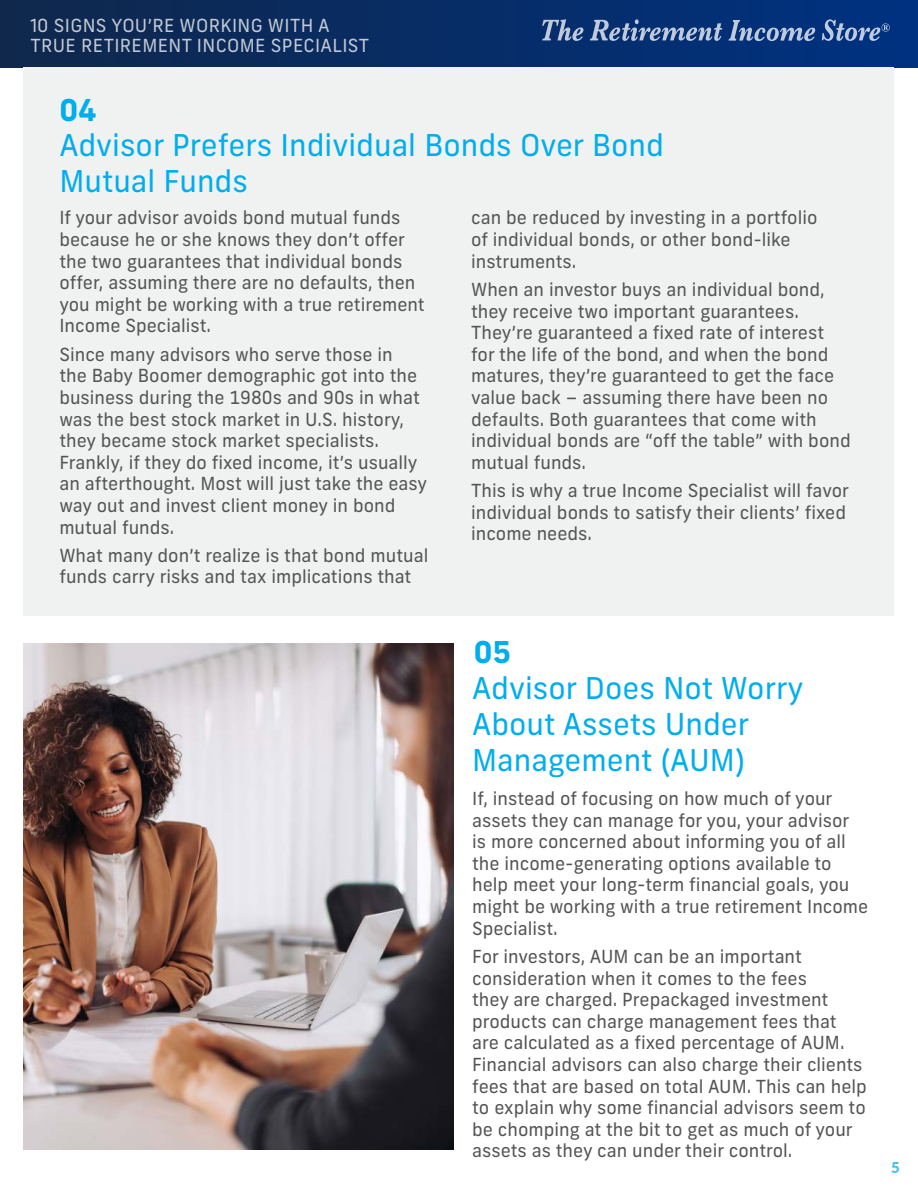
<style>
.page{position:relative;width:918px;height:1188px;background:#fff}
.page>*{position:absolute;margin:0;border:0;box-sizing:border-box;transform-origin:0 0}
.t1{font:30px/36px "Frank New";color:#00adef}
.t2{font:700 30px "Frank New";color:#00adef}
.t3{font:18px/21.6px "Frank New";color:#535453}
.t4{font:18px/20.2px "Frank New";letter-spacing:.02em;color:#fff}
.t5{font:900 15px "Lato";color:#4dc1e6}
</style>
<div class="page">
<img style="left:0;top:0;width:918px;height:68px">
<svg style="left:542px;top:19px;width:41px;height:22px"></svg>
<svg style="left:590px;top:15px;width:225px;height:26px"></svg>
<img style="left:610px;top:15px;width:197px;height:6px">
<svg style="left:822px;top:19px;width:68px;height:22px"></svg>
<div style="left:24px;top:67px;width:870px;height:549px;background:#f0f1f1"></div>
<img style="left:24px;top:644px;width:430px;height:505px">
<p class="t4" style="left:30px;top:15px;width:340px">10 SIGNS YOU’RE WORKING WITH A<br>TRUE RETIREMENT INCOME SPECIALIST</p>
<h1 class="t2" style="left:59px;top:98px;width:39px">04</h1>
<h1 class="t1" style="left:59px;top:130px;width:606px">Advisor Prefers Individual Bonds Over Bond<br>Mutual Funds</h1>
<p class="t3" style="left:59px;top:209px;width:367px">If your advisor avoids bond mutual funds because he or she knows they don’t offer the two guarantees that individual bonds offer, assuming there are no defaults, then you might be working with a true retirement Income Specialist.</p>
<p class="t3" style="left:59px;top:345px;width:369px">Since many advisors who serve those in<br>the Baby Boomer demographic got into the business during the 1980s and 90s in what was the best stock market in U.S. history, they became stock market specialists.<br>Frankly, if they do fixed income, it’s usually an afterthought. Most will just take the easy way out and invest client money in bond mutual funds.</p>
<p class="t3" style="left:59px;top:546px;width:371px">What many don’t realize is that bond mutual funds carry risks and tax implications that</p>
<p class="t3" style="left:471px;top:209px;width:348px">can be reduced by investing in a portfolio of individual bonds, or other bond-like instruments.</p>
<p class="t3" style="left:471px;top:280px;width:381px">When an investor buys an individual bond, they receive two important guarantees.<br>They’re guaranteed a fixed rate of interest for the life of the bond, and when the bond matures, they’re guaranteed to get the face value back – assuming there have been no defaults. Both guarantees that come with individual bonds are “off the table” with bond mutual funds.</p>
<p class="t3" style="left:471px;top:481px;width:379px">This is why a true Income Specialist will favor individual bonds to satisfy their clients’ fixed income needs.</p>
<h1 class="t2" style="left:474px;top:639px;width:39px">05</h1>
<h1 class="t1" style="left:472px;top:673px;width:333px">Advisor Does Not Worry<br>About Assets Under<br>Management (AUM)</h1>
<p class="t3" style="left:472px;top:789px;width:398px">If, instead of focusing on how much of your assets they can manage for you, your advisor<br>is more concerned about informing you of all the income-generating options available to help meet your long-term financial goals, you might be working with a true retirement Income Specialist.</p>
<p class="t3" style="left:472px;top:947px;width:396px">For investors, AUM can be an important consideration when it comes to the fees<br>they are charged. Prepackaged investment products can charge management fees that are calculated as a fixed percentage of AUM.<br>Financial advisors can also charge their clients fees that are based on total AUM. This can help to explain why some financial advisors seem to be chomping at the bit to get as much of your assets as they can under their control.</p>
<p class="t5" style="left:891px;top:1159px;width:10px">5</p>
</div>
